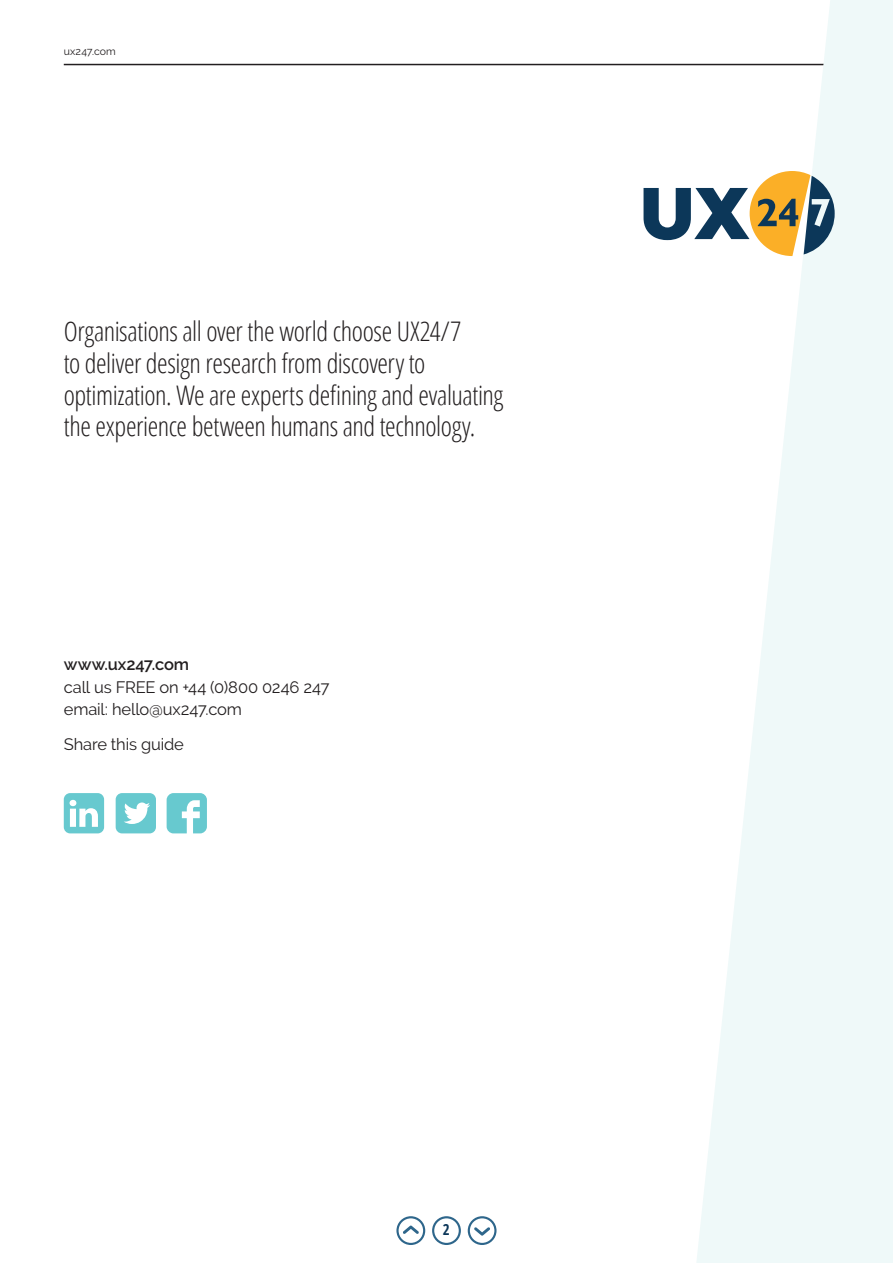
<style>
.page{position:relative;width:893px;height:1263px;background:#fff}
.page>*{position:absolute;margin:0;border:0;box-sizing:border-box;transform-origin:0 0}
.t1{font:300 condensed 27px/31.5px "Open Sans";letter-spacing:-.015em;color:#231f20}
.t2{font:16.5px/22.5px "Raleway";letter-spacing:-.01em;color:#231f20}
.t3{font:600 16.5px "Raleway";letter-spacing:-.005em;color:#231f20}
.t4{font:700 condensed 15px "Open Sans";color:#0c3759}
.t5{font:10.5px "Raleway";letter-spacing:.015em;color:#231f20}
</style>
<div class="page">
<svg style="left:396px;top:1216px;width:29px;height:29px"></svg>
<hr style="left:64px;top:64px;width:765px;height:1px;background:#231f20">
<svg style="left:432px;top:1216px;width:29px;height:29px"></svg>
<svg style="left:468px;top:1216px;width:28px;height:29px"></svg>
<div style="left:64px;top:793px;width:40px;height:40px;background:#67c9cf;border-radius:6px"></div>
<svg style="left:70px;top:800px;width:28px;height:27px"></svg>
<svg style="left:167px;top:793px;width:40px;height:40px"></svg>
<svg style="left:696px;top:0;width:197px;height:1263px;fill:#eff9f9"></svg>
<div style="left:116px;top:793px;width:40px;height:40px;background:#67c9cf;border-radius:6px"></div>
<svg style="left:124px;top:802px;width:26px;height:22px"></svg>
<svg style="left:643px;top:171px;width:192px;height:85px"></svg>
<p class="t5" style="left:64px;top:45px;width:54px">ux247.com</p>
<p class="t1" style="left:64px;top:315px;width:441px">Organisations all over the world choose UX24/7<br>to deliver design research from discovery to optimization. We are experts defining and evaluating the experience between humans and technology.</p>
<p class="t3" style="left:64px;top:655px;width:127px">www.ux247.com</p>
<p class="t2" style="left:64px;top:675px;width:267px">call us FREE on +44 (0)800 0246 247 email: hello@ux247.com</p>
<p class="t2" style="left:64px;top:733px;width:122px">Share this guide</p>
<p class="t4" style="left:443px;top:1219px;width:8px">2</p>
</div>
